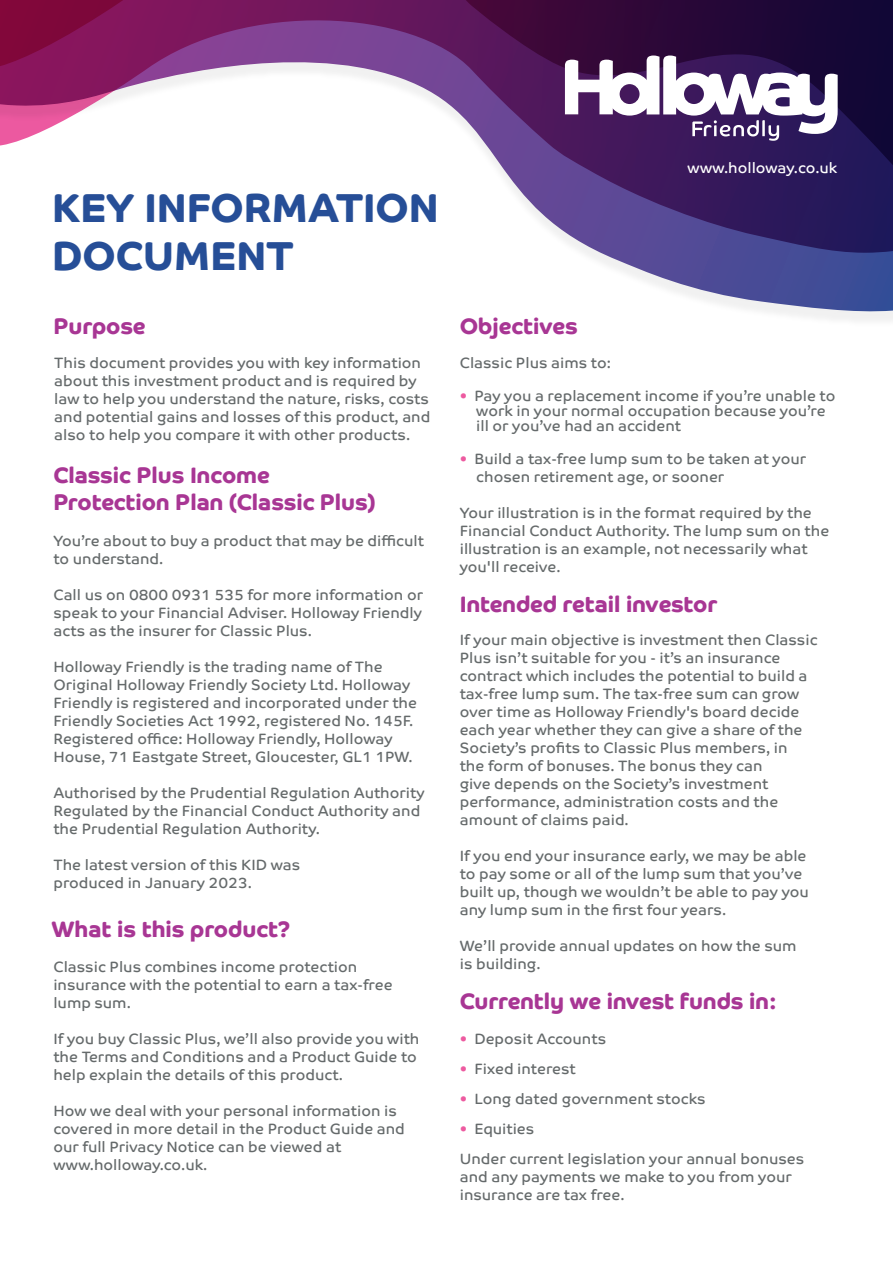
<style>
.page{position:relative;width:893px;height:1263px;background:#fff}
.page>*{position:absolute;margin:0;border:0;box-sizing:border-box;transform-origin:0 0}
.t1{font:700 40.5px/48.6px "Co Headline";color:#264e97}
.t2{font:700 22.5px/27px "Co Headline";color:#a83694}
.t3{font:15px/18px "Co Text";color:#656a6b}
.t4{font:15px "Co Text";color:#fff}
.s1{color:#ed5aa0}
</style>
<div class="page">
<svg style="left:586px;top:253px;width:307px;height:60px"></svg>
<svg style="left:519px;top:196px;width:374px;height:57px;background:#534686"></svg>
<svg style="left:0;top:0;width:893px;height:196px"></svg>
<svg style="left:565px;top:56px;width:273px;height:85px"></svg>
<p class="t1" style="left:52px;top:184px;width:388px">KEY INFORMATION<br>DOCUMENT</p>
<p class="t2" style="left:53px;top:313px;width:93px">Purpose</p>
<p class="t3" style="left:54px;top:354px;width:378px">This document provides you with key information about this investment product and is required by law to help you understand the nature, risks, costs and potential gains and losses of this product, and also to help you compare it with other products.</p>
<p class="t2" style="left:53px;top:461px;width:324px">Classic Plus Income<br>Protection Plan (Classic Plus)</p>
<p class="t3" style="left:53px;top:532px;width:372px">You’re about to buy a product that may be difficult to understand.</p>
<p class="t3" style="left:53px;top:586px;width:371px;text-align:justify">Call us on 0800 0931 535 for more information or speak to your Financial Adviser. Holloway Friendly acts as the insurer for Classic Plus.</p>
<p class="t3" style="left:53px;top:658px;width:365px">Holloway Friendly is the trading name of The Original Holloway Friendly Society Ltd. Holloway Friendly is registered and incorporated under the Friendly Societies Act 1992, registered No. 145F.<br>Registered office: Holloway Friendly, Holloway House, 71 Eastgate Street, Gloucester, GL1 1PW.</p>
<p class="t3" style="left:53px;top:784px;width:373px">Authorised by the Prudential Regulation Authority<br>Regulated by the Financial Conduct Authority and the Prudential Regulation Authority.</p>
<p class="t3" style="left:53px;top:856px;width:248px">The latest version of this KID was produced in January 2023.</p>
<p class="t2" style="left:52px;top:916px;width:240px">What is this product?</p>
<p class="t3" style="left:53px;top:958px;width:341px">Classic Plus combines income protection insurance with the potential to earn a tax-free lump sum.</p>
<p class="t3" style="left:53px;top:1030px;width:368px">If you buy Classic Plus, we’ll also provide you with the Terms and Conditions and a Product Guide to help explain the details of this product.</p>
<p class="t3" style="left:53px;top:1102px;width:353px">How we deal with your personal information is covered in more detail in the Product Guide and our full Privacy Notice can be viewed at www.holloway.co.uk.</p>
<p class="t4" style="left:688px;top:159px;width:151px">www.holloway.co.uk</p>
<p class="t2" style="left:460px;top:313px;width:119px">Objectives</p>
<p class="t3" style="left:460px;top:353px;width:153px">Classic Plus aims to:</p>
<p class="t3" style="left:476px;top:388px;width:361px;line-height:15px;text-indent:-16px"><span class="s1">•</span> Pay you a replacement income if you’re unable to work in your normal occupation because you’re ill or you’ve had an accident</p>
<p class="t3" style="left:476px;top:449px;width:331px;text-indent:-16px"><span class="s1">•</span> Build a tax-free lump sum to be taken at your chosen retirement age, or sooner</p>
<p class="t3" style="left:460px;top:503px;width:371px">Your illustration is in the format required by the Financial Conduct Authority. The lump sum on the illustration is an example, not necessarily what you'll receive.</p>
<p class="t2" style="left:460px;top:590px;width:259px">Intended retail investor</p>
<p class="t3" style="left:460px;top:631px;width:359px">If your main objective is investment then Classic Plus isn’t suitable for you - it’s an insurance contract which includes the potential to build a tax-free lump sum. The tax-free sum can grow over time as Holloway Friendly's board decide each year whether they can give a share of the Society’s profits to Classic Plus members, in<br>the form of bonuses. The bonus they can<br>give depends on the Society’s investment performance, administration costs and the amount of claims paid.</p>
<p class="t3" style="left:460px;top:847px;width:351px">If you end your insurance early, we may be able to pay some or all of the lump sum that you’ve built up, though we wouldn’t be able to pay you any lump sum in the first four years.</p>
<p class="t3" style="left:460px;top:937px;width:338px">We’ll provide annual updates on how the sum is building.</p>
<p class="t2" style="left:460px;top:988px;width:318px">Currently we invest funds in:</p>
<p class="t3" style="left:460px;top:1030px;width:148px"><span class="s1">•</span> Deposit Accounts</p>
<p class="t3" style="left:460px;top:1060px;width:117px"><span class="s1">•</span> Fixed interest</p>
<p class="t3" style="left:460px;top:1090px;width:248px"><span class="s1">•</span> Long dated government stocks</p>
<p class="t3" style="left:460px;top:1114px;width:346px;line-height:30px"><span class="s1">•</span> Equities<br>Under current legislation your annual bonuses</p>
<p class="t3" style="left:460px;top:1168px;width:334px">and any payments we make to you from your insurance are tax free.</p>
</div>
